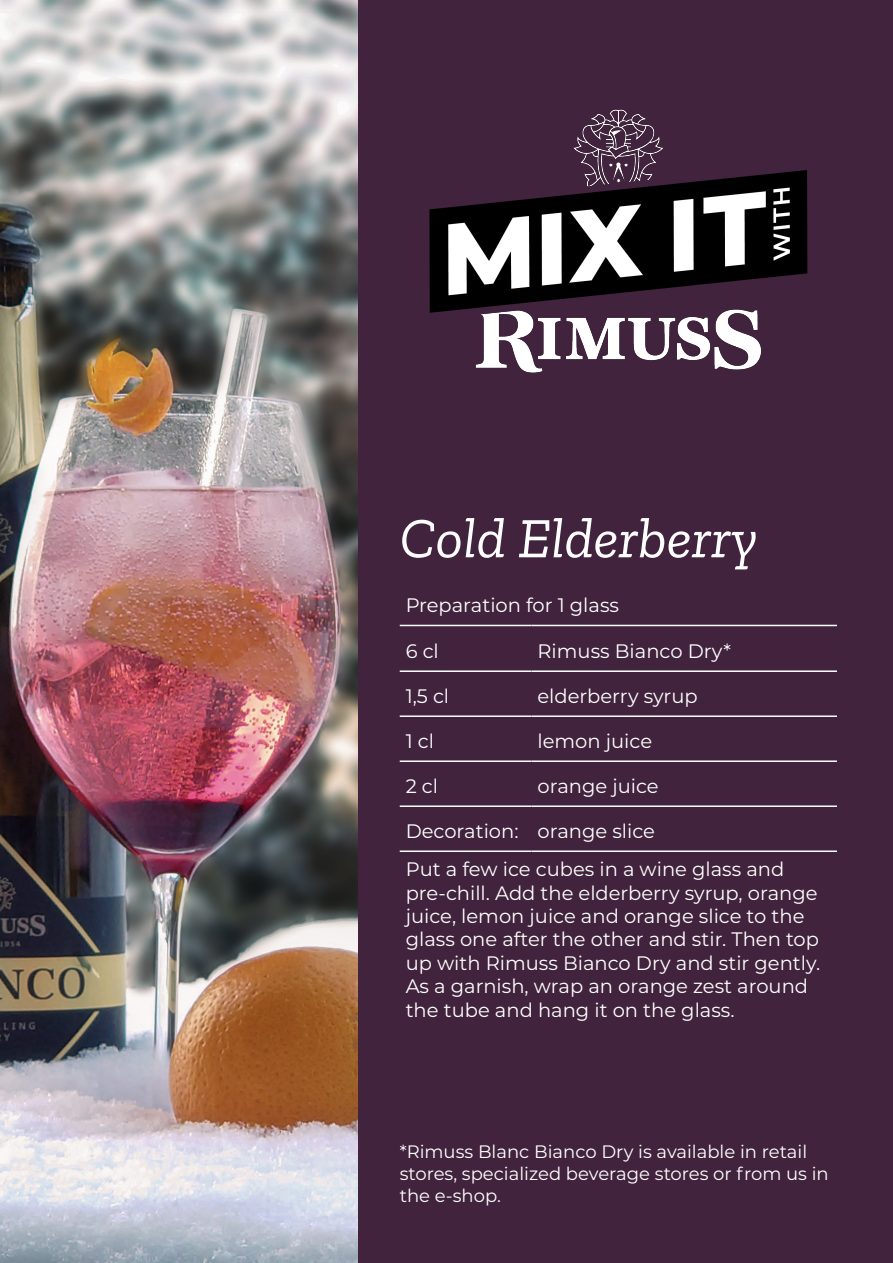
<style>
.page{position:relative;width:893px;height:1263px;background:#fff}
.page>*{position:absolute;margin:0;border:0;box-sizing:border-box;transform-origin:0 0}
.t1{font:italic 57px "Zilla Slab";color:#fff}
.t2{font:19.5px/23.4px "Montserrat";color:#fff}
.t3{font:18px/21.6px "Montserrat";color:#fff}
</style>
<div class="page">
<div style="left:358px;top:0;width:535px;height:1263px;background:#42233d"></div>
<img style="left:0;top:0;width:357px;height:1263px">
<img style="left:429px;top:109px;width:379px;height:264px">
<hr style="left:400px;top:715px;width:131px;height:2px;background:#fff">
<hr style="left:531px;top:715px;width:306px;height:2px;background:#fff">
<hr style="left:400px;top:760px;width:131px;height:2px;background:#fff">
<hr style="left:531px;top:760px;width:306px;height:2px;background:#fff">
<hr style="left:400px;top:805px;width:131px;height:2px;background:#fff">
<hr style="left:531px;top:805px;width:306px;height:2px;background:#fff">
<hr style="left:400px;top:670px;width:131px;height:2px;background:#fff">
<hr style="left:531px;top:670px;width:306px;height:2px;background:#fff">
<hr style="left:400px;top:850px;width:131px;height:2px;background:#fff">
<hr style="left:531px;top:850px;width:306px;height:2px;background:#fff">
<hr style="left:400px;top:625px;width:131px;height:1px;background:#fff">
<hr style="left:531px;top:625px;width:306px;height:1px;background:#fff">
<p class="t1" style="left:400px;top:507px;width:359px">Cold Elderberry</p>
<p class="t2" style="left:406px;top:593px;width:215px">Preparation for 1 glass</p>
<p class="t2" style="left:406px;top:639px;width:35px">6 cl</p>
<p class="t2" style="left:537px;top:639px;width:195px">Rimuss Bianco Dry*</p>
<p class="t2" style="left:406px;top:684px;width:45px">1,5 cl</p>
<p class="t2" style="left:537px;top:684px;width:162px">elderberry syrup</p>
<p class="t2" style="left:406px;top:729px;width:30px">1 cl</p>
<p class="t2" style="left:537px;top:729px;width:116px">lemon juice</p>
<p class="t2" style="left:406px;top:774px;width:34px">2 cl</p>
<p class="t2" style="left:537px;top:774px;width:123px">orange juice</p>
<p class="t2" style="left:406px;top:819px;width:114px">Decoration:</p>
<p class="t2" style="left:537px;top:819px;width:119px">orange slice</p>
<p class="t2" style="left:406px;top:857px;width:416px">Put a few ice cubes in a wine glass and pre-chill. Add the elderberry syrup, orange juice, lemon juice and orange slice to the glass one after the other and stir. Then top up with Rimuss Bianco Dry and stir gently.<br>As a garnish, wrap an orange zest around the tube and hang it on the glass.</p>
<p class="t3" style="left:400px;top:1140px;width:431px">*Rimuss Blanc Bianco Dry is available in retail stores, specialized beverage stores or from us in the e-shop.</p>
</div>
